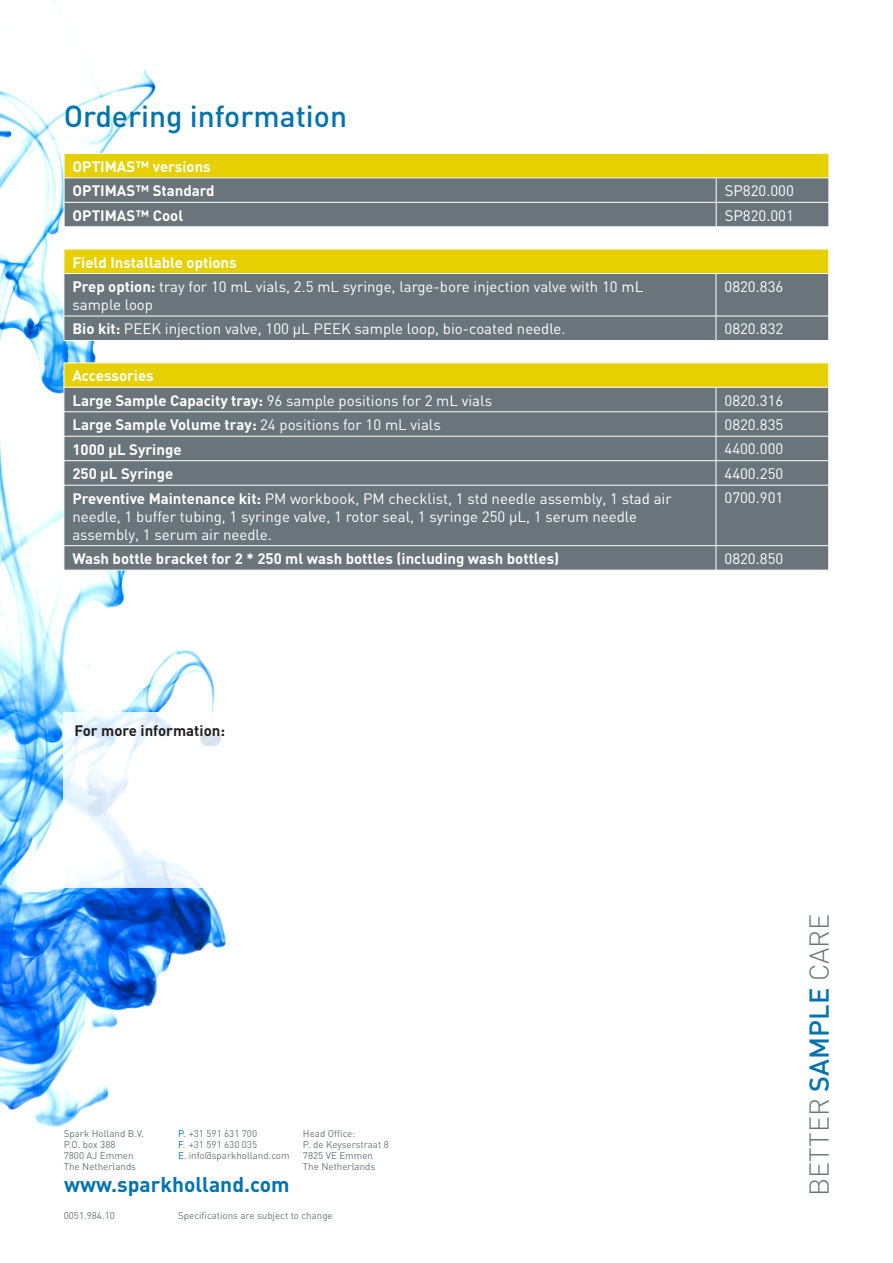
<style>
.page{position:relative;width:893px;height:1263px;background:#fff}
.page>*{position:absolute;margin:0;border:0;box-sizing:border-box;transform-origin:0 0}
.kop{font:500 30px "DIN";color:#0073ae}
.t1{font:300 27px "DIN";color:#6a747b}
.t2{font:700 21px "DIN";color:#0073ae}
.t3{font:15px/18px "DIN";color:#fff}
.t4{font:700 15px "DIN";color:#fff}
.information{font:700 15px "DIN";color:#231f20}
.t5{font:9.75px "DIN";color:#6a747b}
.s1{font-weight:700}
.s2{color:#0073ae}
.s3{font-weight:500;color:#0073ae}
</style>
<div class="page">
<img style="left:0;top:0;width:226px;height:1127px">
<hr style="left:64px;top:153px;width:652px;height:1px;background:#fff">
<svg style="left:64px;top:154px;width:765px;height:72px;background:#969557"></svg>
<hr style="left:64px;top:226px;width:652px;height:1px;background:#fff">
<div style="left:64px;top:249px;width:765px;height:25px;background:#e7d002"></div>
<div style="left:65px;top:274px;width:763px;height:66px;background:#6a747b"></div>
<hr style="left:64px;top:249px;width:652px;height:1px;background:#fff">
<svg style="left:64px;top:249px;width:1px;height:24px"></svg>
<hr style="left:716px;top:249px;width:113px;height:1px;background:#fff">
<svg style="left:828px;top:249px;width:1px;height:24px"></svg>
<hr style="left:64px;top:273px;width:652px;height:1px;background:#fff">
<hr style="left:64px;top:274px;width:1px;height:42px;background:#fff">
<hr style="left:716px;top:273px;width:113px;height:1px;background:#fff">
<hr style="left:716px;top:274px;width:1px;height:42px;background:#fff">
<hr style="left:64px;top:316px;width:652px;height:1px;background:#fff">
<svg style="left:64px;top:316px;width:1px;height:24px"></svg>
<hr style="left:716px;top:316px;width:113px;height:1px;background:#fff">
<svg style="left:716px;top:316px;width:1px;height:24px"></svg>
<svg style="left:828px;top:316px;width:1px;height:24px"></svg>
<hr style="left:64px;top:340px;width:652px;height:1px;background:#fff">
<div style="left:64px;top:363px;width:765px;height:24px;background:#e7d002"></div>
<div style="left:65px;top:388px;width:763px;height:182px;background:#6a747b"></div>
<hr style="left:64px;top:362px;width:652px;height:1px;background:#fff">
<hr style="left:64px;top:387px;width:652px;height:1px;background:#fff">
<hr style="left:64px;top:411px;width:652px;height:1px;background:#fff">
<hr style="left:716px;top:411px;width:113px;height:1px;background:#fff">
<hr style="left:64px;top:436px;width:652px;height:1px;background:#fff">
<hr style="left:716px;top:436px;width:113px;height:1px;background:#fff">
<hr style="left:64px;top:460px;width:652px;height:1px;background:#fff">
<svg style="left:64px;top:363px;width:1px;height:122px"></svg>
<hr style="left:716px;top:460px;width:113px;height:1px;background:#fff">
<svg style="left:716px;top:388px;width:1px;height:97px"></svg>
<svg style="left:828px;top:363px;width:1px;height:122px"></svg>
<hr style="left:64px;top:485px;width:652px;height:1px;background:#fff">
<hr style="left:64px;top:485px;width:1px;height:60px;background:#fff">
<hr style="left:716px;top:485px;width:113px;height:1px;background:#fff">
<hr style="left:716px;top:485px;width:1px;height:60px;background:#fff">
<hr style="left:64px;top:545px;width:652px;height:1px;background:#fff">
<svg style="left:64px;top:546px;width:1px;height:24px"></svg>
<hr style="left:716px;top:545px;width:113px;height:1px;background:#fff">
<svg style="left:716px;top:546px;width:1px;height:24px"></svg>
<svg style="left:828px;top:546px;width:1px;height:24px"></svg>
<hr style="left:64px;top:570px;width:652px;height:1px;background:#fff">
<div style="left:64px;top:713px;width:765px;height:175px;background:#fff"></div>
<p class="kop" style="left:64px;top:97px;width:285px">Ordering information</p>
<p class="t4" style="left:73px;top:157px;width:140px">OPTIMAS™ versions</p>
<p class="t4" style="left:73px;top:181px;width:144px">OPTIMAS™ Standard</p>
<p class="t3" style="left:725px;top:181px;width:71px">SP820.000</p>
<p class="t4" style="left:73px;top:206px;width:112px">OPTIMAS™ Cool</p>
<p class="t3" style="left:725px;top:206px;width:71px">SP820.001</p>
<p class="t4" style="left:72px;top:252px;width:166px">Field Installable options</p>
<p class="t3" style="left:72px;top:277px;width:572px"><span class="s1">Prep option:</span> tray for 10 mL vials, 2.5 mL syringe, large-bore injection valve with 10 mL</p>
<p class="t3" style="left:72px;top:295px;width:82px">sample loop</p>
<p class="t3" style="left:724px;top:277px;width:60px">0820.836</p>
<p class="t3" style="left:72px;top:320px;width:495px"><span class="s1">Bio kit:</span> PEEK injection valve, 100 µL PEEK sample loop, bio-coated needle.</p>
<p class="t3" style="left:724px;top:319px;width:60px">0820.832</p>
<p class="t4" style="left:72px;top:366px;width:83px">Accessories</p>
<p class="t3" style="left:72px;top:391px;width:421px"><span class="s1">Large Sample Capacity tray:</span> 96 sample positions for 2 mL vials</p>
<p class="t3" style="left:724px;top:391px;width:60px">0820.316</p>
<p class="t3" style="left:72px;top:415px;width:370px"><span class="s1">Large Sample Volume tray:</span> 24 positions for 10 mL vials</p>
<p class="t3" style="left:724px;top:415px;width:60px">0820.835</p>
<p class="t4" style="left:72px;top:439px;width:111px">1000 µL Syringe</p>
<p class="t3" style="left:724px;top:440px;width:60px">4400.000</p>
<p class="t4" style="left:72px;top:464px;width:103px">250 µL Syringe</p>
<p class="t3" style="left:724px;top:464px;width:60px">4400.250</p>
<p class="t3" style="left:72px;top:489px;width:601px"><span class="s1">Preventive Maintenance kit:</span> PM workbook, PM checklist, 1 std needle assembly, 1 stad air needle, 1 buffer tubing, 1 syringe valve, 1 rotor seal, 1 syringe 250 µL, 1 serum needle</p>
<p class="t3" style="left:72px;top:525px;width:201px">assembly, 1 serum air needle.</p>
<p class="t3" style="left:724px;top:489px;width:60px">0700.901</p>
<p class="t4" style="left:72px;top:549px;width:488px">Wash bottle bracket for 2 * 250 ml wash bottles (including wash bottles)</p>
<p class="t3" style="left:724px;top:549px;width:60px">0820.850</p>
<p class="information" style="left:74px;top:720px;width:152px">For more information:</p>
<p class="t5" style="left:64px;top:1127px;width:82px">Spark Holland B.V.</p>
<p class="t5" style="left:64px;top:1138px;width:53px">P.O. box 388</p>
<p class="t5" style="left:64px;top:1149px;width:71px">7800 AJ Emmen</p>
<p class="t5" style="left:64px;top:1161px;width:74px">The Netherlands</p>
<p class="t5" style="left:178px;top:1127px;width:80px"><span class="s2">P</span>. +31 591 631 700</p>
<p class="t5" style="left:178px;top:1138px;width:80px"><span class="s2">F</span>. +31 591 630 035</p>
<p class="t5" style="left:178px;top:1149px;width:113px"><span class="s2">E</span>. info@sparkholland.com</p>
<p class="t5" style="left:303px;top:1127px;width:54px">Head Office:</p>
<p class="t5" style="left:303px;top:1138px;width:87px">P. de Keyserstraat 8</p>
<p class="t5" style="left:303px;top:1149px;width:72px">7825 VE Emmen</p>
<p class="t5" style="left:303px;top:1161px;width:74px">The Netherlands</p>
<p class="t2" style="left:64px;top:1171px;width:227px">www.sparkholland.com</p>
<p class="t5" style="left:64px;top:1209px;width:53px">0051.984.10</p>
<p class="t5" style="left:178px;top:1209px;width:156px">Specifications are subject to change</p>
<p class="t1" style="left:802px;top:1196px;width:283px;rotate:-90deg">BETTER <span class="s3">SAMPLE</span> CARE</p>
</div>
